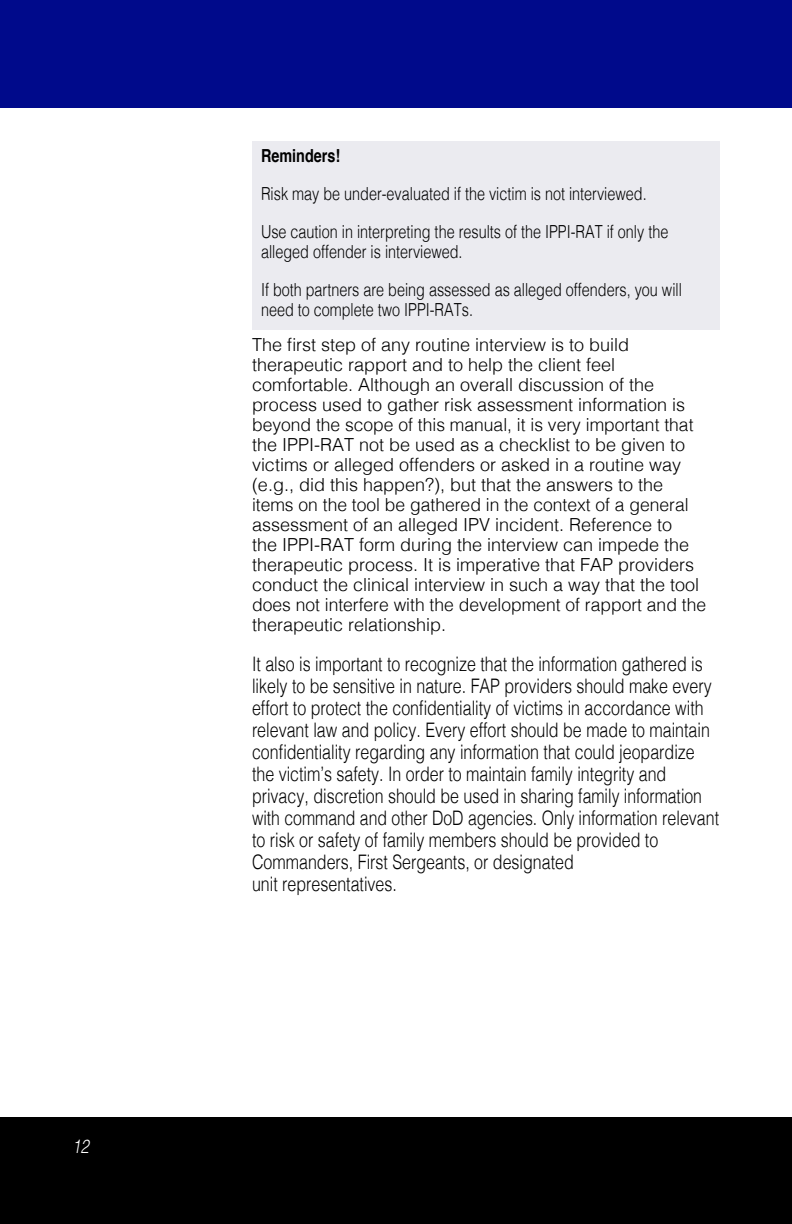
<style>
.page{position:relative;width:792px;height:1224px;background:#fff}
.page>*{position:absolute;margin:0;border:0;box-sizing:border-box;transform-origin:0 0}
.body{font:300 20px/22px "Helvetica";color:#000;scale:.8 1}
.t1{font:italic 300 19px "Helvetica";color:#fff;scale:.8 1}
.body-2{font:300 18px/20px "Helvetica";color:#000}
.boxed_body{font:300 18px/20px "Helvetica";color:#000;scale:.8 1}
.boxed_head{font:700 18px "Helvetica";color:#000;scale:.8 1}
</style>
<div class="page">
<div style="left:252px;top:141px;width:468px;height:189px;background:#ebebf0"></div>
<div style="left:0;top:1118px;width:792px;height:106px;background:#000"></div>
<div style="left:0;top:0;width:792px;height:108px;background:#000a8b"></div>
<p class="t1" style="left:72px;top:1134px;width:23px">12</p>
<p class="boxed_head" style="left:261px;top:141px;width:101px">Reminders!</p>
<p class="boxed_body" style="left:261px;top:182px;width:484px">Risk may be under-evaluated if the victim is not interviewed.</p>
<p class="boxed_body" style="left:261px;top:220px;width:511px">Use caution in interpreting the results of the IPPI-RAT if only the alleged offender is interviewed.</p>
<p class="boxed_body" style="left:261px;top:278px;width:528px">If both partners are being assessed as alleged offenders, you will need to complete two IPPI-RATs.</p>
<p class="body-2" style="left:252px;top:334px;width:456px">The first step of any routine interview is to build therapeutic rapport and to help the client feel comfortable. Although an overall discussion of the process used to gather risk assessment information is beyond the scope of this manual, it is very important that the IPPI-RAT not be used as a checklist to be given to victims or alleged offenders or asked in a routine way (e.g., did this happen?), but that the answers to the items on the tool be gathered in the context of a general assessment of an alleged IPV incident. Reference to<br>the IPPI-RAT form during the interview can impede the therapeutic process. It is imperative that FAP providers conduct the clinical interview in such a way that the tool does not interfere with the development of rapport and the therapeutic relationship.</p>
<p class="body" style="left:252px;top:652px;width:585px">It also is important to recognize that the information gathered is likely to be sensitive in nature. FAP providers should make every effort to protect the confidentiality of victims in accordance with relevant law and policy. Every effort should be made to maintain confidentiality regarding any information that could jeopardize the victim’s safety. In order to maintain family integrity and privacy, discretion should be used in sharing family information with command and other DoD agencies. Only information relevant to risk or safety of family members should be provided to Commanders, First Sergeants, or designated<br>unit representatives.</p>
</div>
